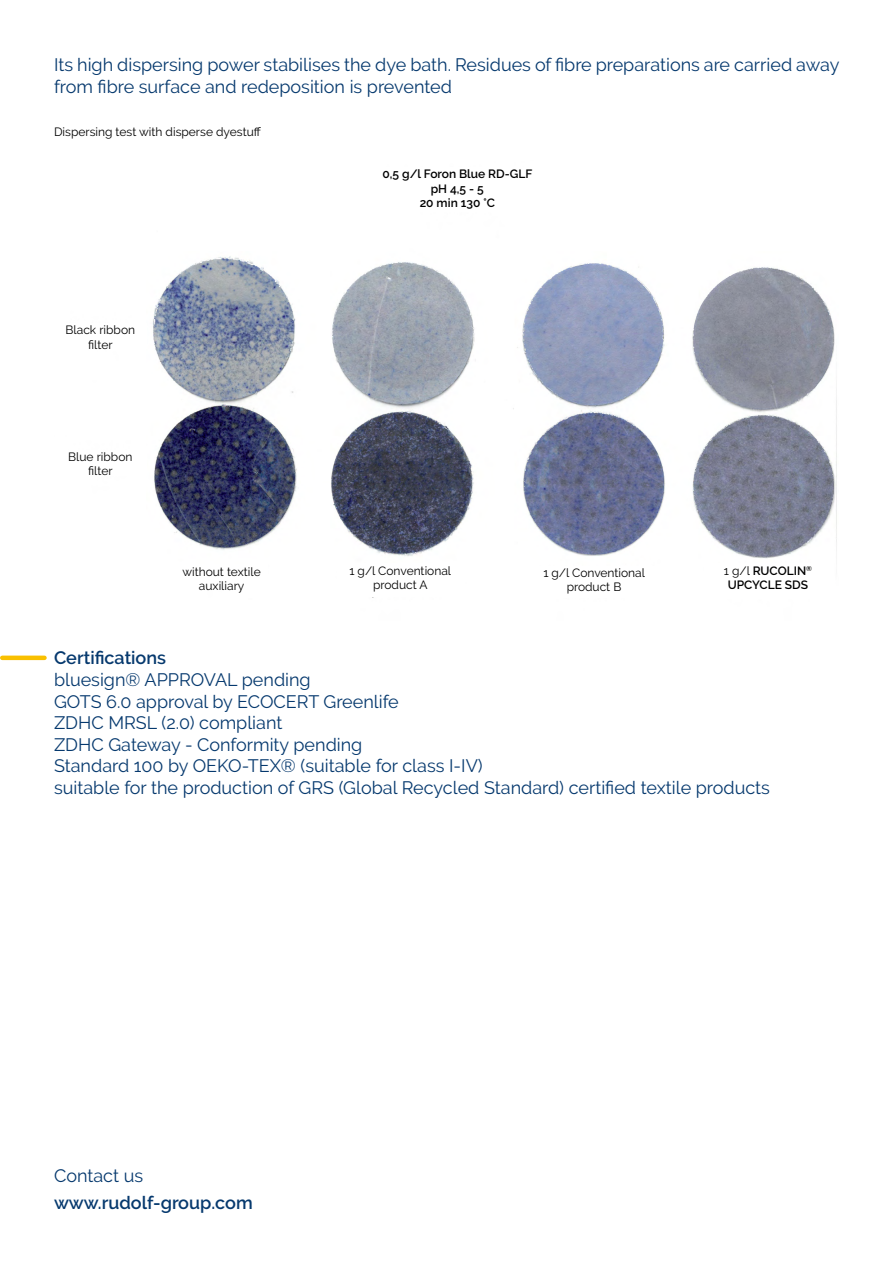
<style>
.page{position:relative;width:893px;height:1263px;background:#fff}
.page>*{position:absolute;margin:0;border:0;box-sizing:border-box;transform-origin:0 0}
.t1{font:18px/21.6px "Raleway";color:#06396e}
.t2{font:600 18px "Raleway";color:#06396e}
.t3{font:12px/14.4px "Raleway";color:#000;text-align:center}
.t4{font:600 12px/14.4px "Raleway";color:#000;text-align:center}
.s1{font-weight:400}
</style>
<div class="page">
<hr style="left:2px;top:656px;width:43px;height:4px;background:#f9c000">
<img style="left:153px;top:256px;width:684px;height:342px">
<div style="left:175px;top:564px;width:93px;height:26px;background:#fff"></div>
<div style="left:337px;top:564px;width:126px;height:33px;background:#fff"></div>
<div style="left:531px;top:566px;width:126px;height:31px;background:#fff"></div>
<div style="left:705px;top:563px;width:126px;height:36px;background:#fff"></div>
<p class="t1" style="left:54px;top:54px;width:787px">Its high dispersing power stabilises the dye bath. Residues of fibre preparations are carried away from fibre surface and redeposition is prevented</p>
<p class="t3" style="left:54px;top:124px;width:209px">Dispersing test with disperse dyestuff</p>
<p class="t3" style="left:66px;top:323px;width:71px">Black ribbon filter</p>
<p class="t3" style="left:68px;top:449px;width:66px">Blue ribbon filter</p>
<p class="t4" style="left:382px;top:167px;width:151px">0,5 g/l Foron Blue RD-GLF pH 4,5 - 5<br>20 min 130 °C</p>
<p class="t3" style="left:182px;top:564px;width:80px">without textile auxiliary</p>
<p class="t3" style="left:349px;top:563px;width:103px">1 g/l Conventional product A</p>
<p class="t3" style="left:543px;top:566px;width:103px">1 g/l Conventional product B</p>
<p class="t4" style="left:724px;top:563px;width:90px"><span class="s1">1 g/l</span> RUCOLIN<sup>®<br></sup>UPCYCLE SDS</p>
<p class="t2" style="left:54px;top:648px;width:114px">Certifications</p>
<p class="t1" style="left:54px;top:669px;width:717px">bluesign® APPROVAL pending<br>GOTS 6.0 approval by ECOCERT Greenlife<br>ZDHC MRSL (2.0) compliant<br>ZDHC Gateway - Conformity pending<br>Standard 100 by OEKO-TEX® (suitable for class I-IV)<br>suitable for the production of GRS (Global Recycled Standard) certified textile products</p>
<p class="t1" style="left:54px;top:1165px;width:91px">Contact us</p>
<p class="t2" style="left:54px;top:1192px;width:200px">www.rudolf-group.com</p>
</div>
